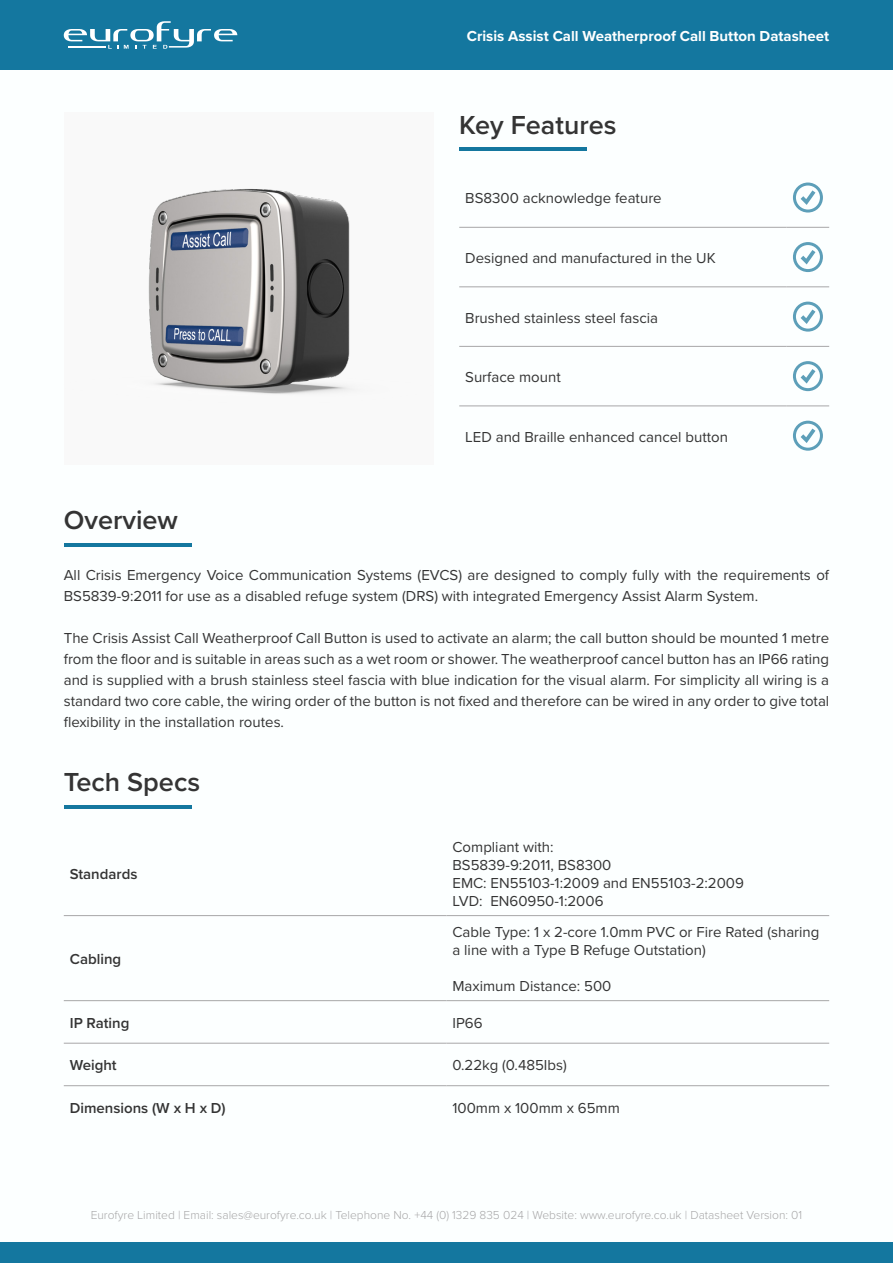
<style>
.page{position:relative;width:893px;height:1263px;background:#fff}
.page>*{position:absolute;margin:0;border:0;box-sizing:border-box;transform-origin:0 0}
.Sub_Header{font:600 27px "Proxima Nova";color:#343434}
.Sub_Header-2{font:15px/21px "Proxima Nova";color:#343434}
.t1{font:700 15px "Proxima Nova";color:#fff}
.t2{font:600 15px "Proxima Nova";color:#343434}
.t3{font:300 12px "Proxima Nova";color:#a7a7a8}
</style>
<div class="page">
<div style="left:0;top:1242px;width:893px;height:21px;background:#14779f"></div>
<div style="left:0;top:0;width:893px;height:70px;background:#14779f"></div>
<svg style="left:64px;top:21px;width:173px;height:28px"></svg>
<hr style="left:459px;top:227px;width:328px;height:1px;background:#a7a7a8">
<hr style="left:787px;top:227px;width:42px;height:1px;background:#a7a7a8">
<hr style="left:459px;top:286px;width:328px;height:1px;background:#a7a7a8">
<hr style="left:787px;top:286px;width:42px;height:1px;background:#a7a7a8">
<hr style="left:459px;top:346px;width:328px;height:1px;background:#a7a7a8">
<hr style="left:787px;top:346px;width:42px;height:1px;background:#a7a7a8">
<hr style="left:459px;top:405px;width:328px;height:1px;background:#a7a7a8">
<hr style="left:787px;top:405px;width:42px;height:1px;background:#a7a7a8">
<svg style="left:793px;top:183px;width:30px;height:30px"></svg>
<svg style="left:793px;top:242px;width:30px;height:30px"></svg>
<svg style="left:793px;top:302px;width:30px;height:30px"></svg>
<svg style="left:793px;top:361px;width:30px;height:30px"></svg>
<svg style="left:793px;top:421px;width:30px;height:30px"></svg>
<hr style="left:459px;top:148px;width:128px;height:3px;background:#14779f">
<hr style="left:64px;top:543px;width:127px;height:3px;background:#14779f">
<img style="left:148px;top:188px;width:210px;height:207px">
<hr style="left:64px;top:915px;width:382px;height:1px;background:#a7a7a8">
<hr style="left:446px;top:915px;width:383px;height:1px;background:#a7a7a8">
<hr style="left:64px;top:1000px;width:382px;height:1px;background:#a7a7a8">
<hr style="left:446px;top:1000px;width:383px;height:1px;background:#a7a7a8">
<hr style="left:64px;top:1043px;width:382px;height:1px;background:#a7a7a8">
<hr style="left:446px;top:1043px;width:383px;height:1px;background:#a7a7a8">
<hr style="left:64px;top:1085px;width:382px;height:1px;background:#a7a7a8">
<hr style="left:446px;top:1085px;width:383px;height:1px;background:#a7a7a8">
<hr style="left:64px;top:805px;width:127px;height:3px;background:#14779f">
<p class="t1" style="left:467px;top:25px;width:364px">Crisis Assist Call Weatherproof Call Button Datasheet</p>
<p class="Sub_Header" style="left:459px;top:105px;width:159px">Key Features</p>
<p class="Sub_Header-2" style="left:465px;top:187px;width:198px">BS8300 acknowledge feature</p>
<p class="Sub_Header-2" style="left:465px;top:247px;width:252px">Designed and manufactured in the UK</p>
<p class="Sub_Header-2" style="left:465px;top:306px;width:194px">Brushed stainless steel fascia</p>
<p class="Sub_Header-2" style="left:465px;top:366px;width:97px">Surface mount</p>
<p class="Sub_Header" style="left:64px;top:500px;width:116px">Overview</p>
<p class="Sub_Header-2" style="left:465px;top:425px;width:264px">LED and Braille enhanced cancel button</p>
<p class="Sub_Header-2" style="left:64px;top:564px;width:767px">All Crisis Emergency Voice Communication Systems (EVCS) are designed to comply fully with the requirements of<br>BS5839-9:2011 for use as a disabled refuge system (DRS) with integrated Emergency Assist Alarm System.</p>
<p class="Sub_Header-2" style="left:64px;top:627px;width:767px;text-align:justify">The Crisis Assist Call Weatherproof Call Button is used to activate an alarm; the call button should be mounted 1 metre from the floor and is suitable in areas such as a wet room or shower. The weatherproof cancel button has an IP66 rating and is supplied with a brush stainless steel fascia with blue indication for the visual alarm. For simplicity all wiring is a standard two core cable, the wiring order of the button is not fixed and therefore can be wired in any order to give total flexibility in the installation routes.</p>
<p class="Sub_Header" style="left:64px;top:762px;width:138px">Tech Specs</p>
<p class="t2" style="left:70px;top:863px;width:69px">Standards</p>
<p class="t2" style="left:70px;top:948px;width:53px">Cabling</p>
<p class="Sub_Header-2" style="left:452px;top:836px;width:103px">Compliant with:</p>
<p class="Sub_Header-2" style="left:452px;top:854px;width:160px">BS5839-9:2011, BS8300</p>
<p class="Sub_Header-2" style="left:452px;top:872px;width:293px">EMC: EN55103-1:2009 and EN55103-2:2009</p>
<p class="Sub_Header-2" style="left:452px;top:890px;width:153px">LVD: EN60950-1:2006</p>
<p class="Sub_Header-2" style="left:452px;top:922px;width:368px;line-height:18px">Cable Type: 1 x 2-core 1.0mm PVC or Fire Rated (sharing a line with a Type B Refuge Outstation)</p>
<p class="Sub_Header-2" style="left:452px;top:975px;width:160px">Maximum Distance: 500</p>
<p class="t2" style="left:70px;top:1012px;width:61px">IP Rating</p>
<p class="Sub_Header-2" style="left:452px;top:1012px;width:32px">IP66</p>
<p class="t2" style="left:70px;top:1054px;width:48px">Weight</p>
<p class="Sub_Header-2" style="left:452px;top:1054px;width:116px">0.22kg (0.485Ibs)</p>
<p class="t2" style="left:70px;top:1097px;width:157px">Dimensions (W x H x D)</p>
<p class="Sub_Header-2" style="left:452px;top:1097px;width:169px">100mm x 100mm x 65mm</p>
<p class="t3" style="left:91px;top:1206px;width:713px">Eurofyre Limited | Email: sales@eurofyre.co.uk | Telephone No. +44 (0) 1329 835 024 | Website: www.eurofyre.co.uk | Datasheet Version: 01</p>
</div>
